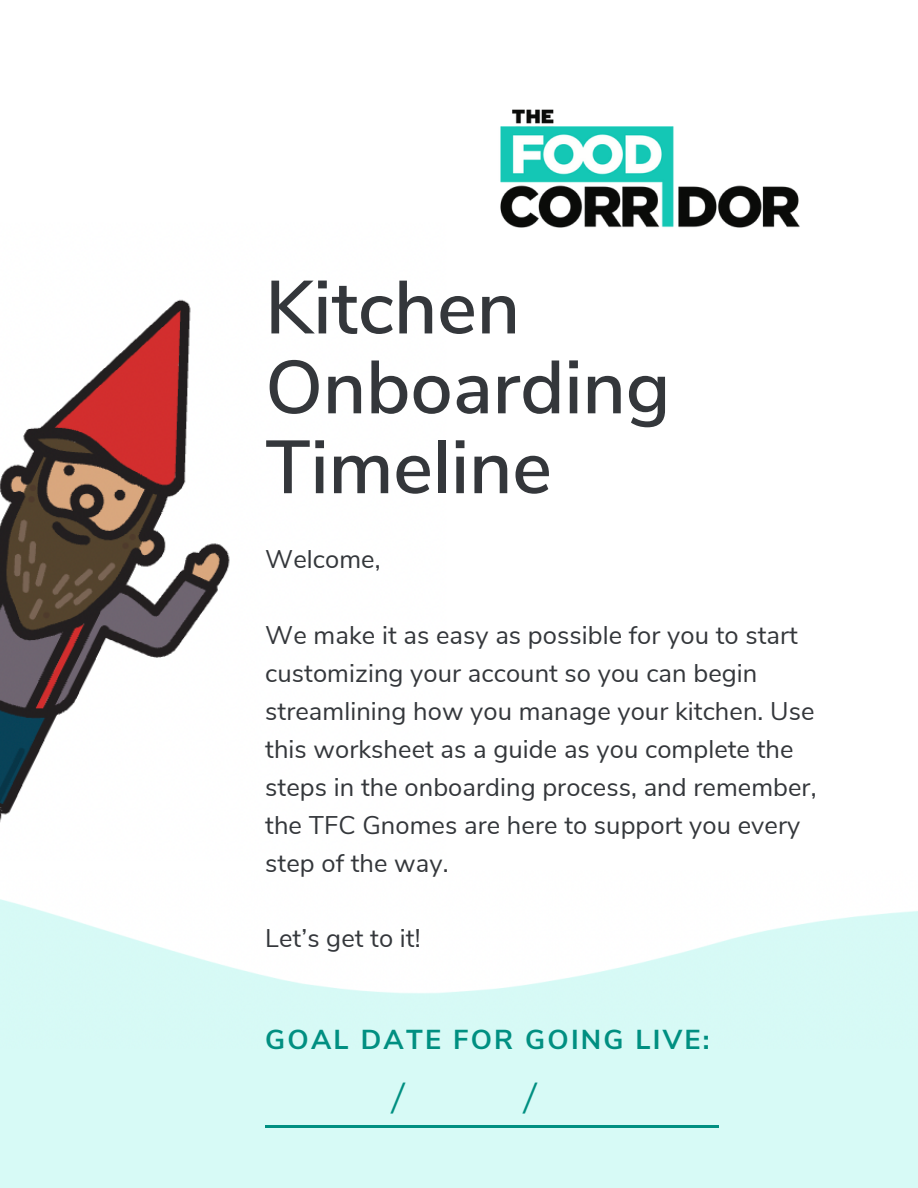
<style>
.page{position:relative;width:918px;height:1188px;background:#fff}
.page>*{position:absolute;margin:0;border:0;box-sizing:border-box;transform-origin:0 0}
.t1{font:600 74.85px/79.8px "Nunito Sans";color:#34373b}
.t2{font:32.55px "Glacial Indifference";color:#008f81}
.t3{font:700 27.3px "Nunito Sans";letter-spacing:.08em;color:#008f81}
.t4{font:25.5px/38px "Nunito Sans";letter-spacing:.005em;color:#34373b}
</style>
<div class="page">
<img style="left:500px;top:109px;width:300px;height:119px">
<img style="left:0;top:299px;width:230px;height:524px">
<div style="left:0;top:1049px;width:918px;height:139px;background:#d7faf6"></div>
<hr style="left:265px;top:1126px;width:454px;height:2px;background:#008f81">
<h1 class="t1" style="left:265px;top:269px;width:407px">Kitchen<br>Onboarding<br>Timeline</h1>
<p class="t4" style="left:265px;top:541px;width:117px">Welcome,</p>
<p class="t4" style="left:265px;top:616px;width:553px">We make it as easy as possible for you to start customizing your account so you can begin streamlining how you manage your kitchen. Use this worksheet as a guide as you complete the steps in the onboarding process, and remember, the TFC Gnomes are here to support you every step of the way.</p>
<p class="t4" style="left:265px;top:920px;width:157px">Let’s get to it!</p>
<p class="t3" style="left:265px;top:1022px;width:446px">GOAL DATE FOR GOING LIVE:</p>
<p class="t2" style="left:389px;top:1077px;width:19px">/</p>
<p class="t2" style="left:521px;top:1077px;width:19px">/</p>
</div>
